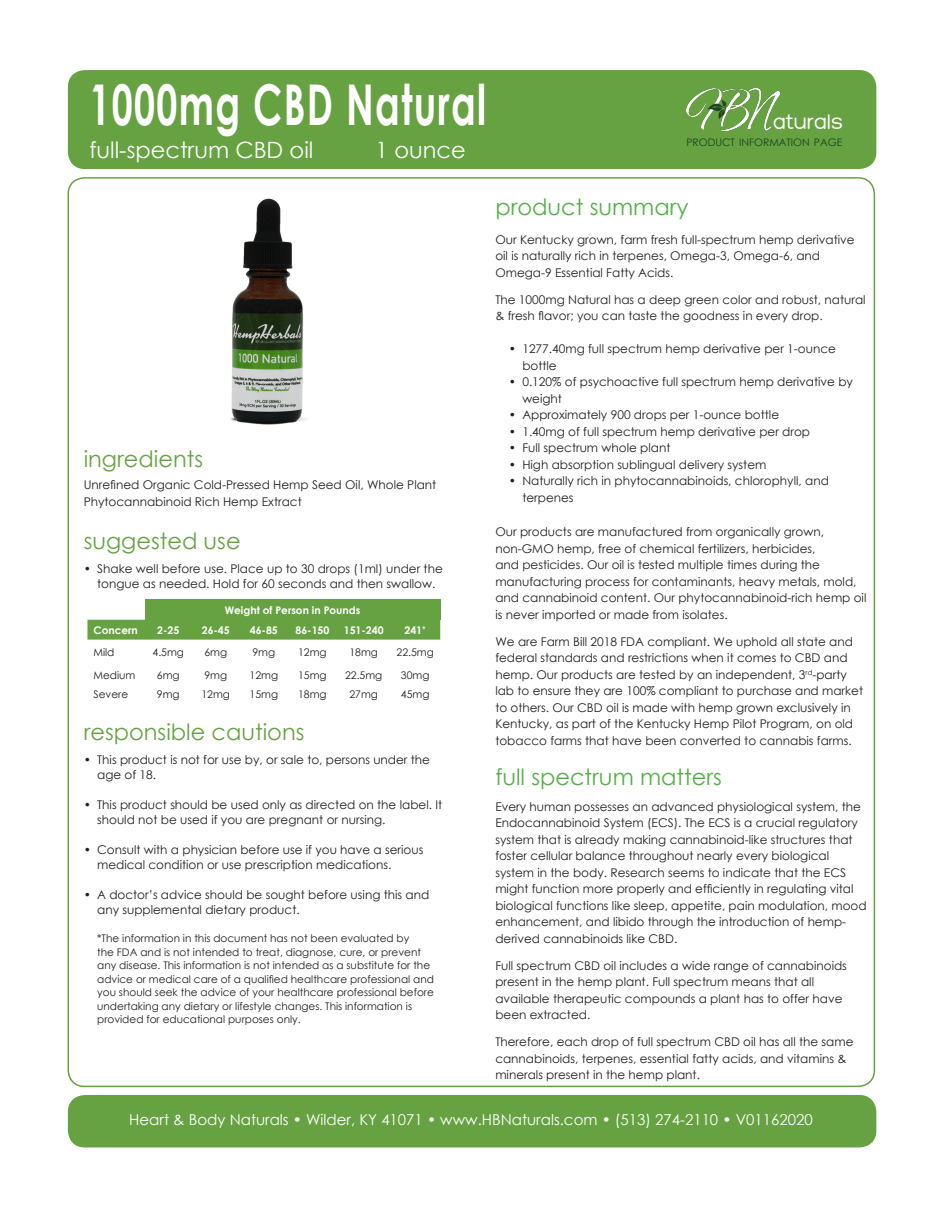
<style>
.page{position:relative;width:945px;height:1215px;background:#fff}
.page>*{position:absolute;margin:0;border:0;box-sizing:border-box;transform-origin:0 0}
.t1{font:700 56.25px "Century Gothic";letter-spacing:.035em;color:#fff;scale:.67 1}
.t2{font:22.5px "Century Gothic";color:#67a242}
.t3{font:22.5px "Century Gothic";color:#53b047}
.t4{font:22.5px "Century Gothic";color:#fff}
.t5{font:22.5px "Traffolight";color:#fff}
.t6{font:15px "Century Gothic";color:#fff}
.t7{font:12px/16.5px "Century Gothic";color:#1f2020}
.t8{font:10.5px/13.5px "Century Gothic";color:#1f2020}
.t9{font:700 10.5px "Century Gothic";color:#fff}
.t10{font:10.35px "Century Gothic";color:#17431f}
</style>
<div class="page">
<div style="left:69px;top:71px;width:807px;height:97px;background:#67a242;border-radius:16px"></div>
<div style="left:68px;top:70px;width:808px;height:99px;border:2px solid #67a242;border-radius:16px"></div>
<img style="left:687px;top:88px;width:93px;height:43px">
<div style="left:69px;top:1096px;width:807px;height:51px;background:#67a242;border-radius:16px"></div>
<div style="left:68px;top:1095px;width:808px;height:53px;border:2px solid #67a242;border-radius:16px"></div>
<img style="left:230px;top:198px;width:76px;height:227px">
<div style="left:145px;top:599px;width:295px;height:21px;background:#67a242"></div>
<div style="left:87px;top:620px;width:353px;height:20px;background:#67a242"></div>
<p class="t1" style="left:90px;top:61px;width:593px">1000mg CBD Natural</p>
<p class="t4" style="left:90px;top:134px;width:225px">full-spectrum CBD oil</p>
<p class="t4" style="left:376px;top:134px;width:92px">1 ounce</p>
<p class="t5" style="left:773px;top:113px;width:71px">aturals</p>
<p class="t10" style="left:686px;top:135px;width:157px">PRODUCT INFORMATION PAGE</p>
<p class="t2" style="left:84px;top:443px;width:121px">ingredients</p>
<p class="t7" style="left:84px;top:477px;width:354px">Unrefined Organic Cold-Pressed Hemp Seed Oil, Whole Plant<br>Phytocannabinoid Rich Hemp Extract</p>
<p class="t2" style="left:84px;top:526px;width:158px">suggested use</p>
<p class="t7" style="left:84px;top:561px;width:361px;line-height:15px;text-align:center">• Shake well before use. Place up to 30 drops (1ml) under the tongue as needed. Hold for 60 seconds and then swallow.</p>
<p class="t9" style="left:225px;top:602px;width:137px">Weight of Person in Pounds</p>
<p class="t9" style="left:93px;top:622px;width:46px">Concern</p>
<p class="t9" style="left:157px;top:622px;width:24px">2-25</p>
<p class="t9" style="left:202px;top:622px;width:29px">26-45</p>
<p class="t9" style="left:250px;top:622px;width:29px">46-85</p>
<p class="t9" style="left:296px;top:622px;width:35px">86-150</p>
<p class="t9" style="left:344px;top:622px;width:41px">151-240</p>
<p class="t9" style="left:405px;top:622px;width:23px">241<sup>+</sup></p>
<p class="t8" style="left:93px;top:645px;width:23px">Mild</p>
<p class="t8" style="left:153px;top:645px;width:33px">4.5mg</p>
<p class="t8" style="left:204px;top:645px;width:24px">6mg</p>
<p class="t8" style="left:252px;top:645px;width:24px">9mg</p>
<p class="t8" style="left:298px;top:645px;width:30px">12mg</p>
<p class="t8" style="left:349px;top:645px;width:30px">18mg</p>
<p class="t8" style="left:397px;top:645px;width:39px">22.5mg</p>
<p class="t8" style="left:93px;top:668px;width:44px">Medium</p>
<p class="t8" style="left:157px;top:668px;width:24px">6mg</p>
<p class="t8" style="left:204px;top:668px;width:24px">9mg</p>
<p class="t8" style="left:250px;top:668px;width:30px">12mg</p>
<p class="t8" style="left:298px;top:668px;width:30px">15mg</p>
<p class="t8" style="left:345px;top:668px;width:39px">22.5mg</p>
<p class="t8" style="left:401px;top:668px;width:30px">30mg</p>
<p class="t8" style="left:93px;top:688px;width:36px">Severe</p>
<p class="t8" style="left:157px;top:688px;width:24px">9mg</p>
<p class="t8" style="left:202px;top:688px;width:30px">12mg</p>
<p class="t8" style="left:250px;top:688px;width:30px">15mg</p>
<p class="t8" style="left:298px;top:688px;width:30px">18mg</p>
<p class="t8" style="left:349px;top:688px;width:30px">27mg</p>
<p class="t8" style="left:401px;top:688px;width:30px">45mg</p>
<p class="t2" style="left:84px;top:716px;width:222px">responsible cautions</p>
<p class="t7" style="left:97px;top:752px;width:334px;line-height:15px;text-indent:-14px">• This product is not for use by, or sale to, persons under the age of 18.</p>
<p class="t7" style="left:97px;top:797px;width:346px;line-height:15px;text-indent:-14px">• This product should be used only as directed on the label. It should not be used if you are pregnant or nursing.</p>
<p class="t7" style="left:97px;top:842px;width:328px;line-height:15px;text-indent:-14px">• Consult with a physician before use if you have a serious medical condition or use prescription medications.</p>
<p class="t7" style="left:97px;top:887px;width:334px;line-height:15px;text-indent:-14px">• A doctor’s advice should be sought before using this and any supplemental dietary product.</p>
<p class="t8" style="left:97px;top:932px;width:338px">*The information in this document has not been evaluated by<br>the FDA and is not intended to treat, diagnose, cure, or prevent any disease. This information is not intended as a substitute for the advice or medical care of a qualified healthcare professional and you should seek the advice of your healthcare professional before undertaking any dietary or lifestyle changes. This information is provided for educational purposes only.</p>
<p class="t3" style="left:495px;top:191px;width:195px">product summary</p>
<p class="t7" style="left:495px;top:231px;width:361px">Our Kentucky grown, farm fresh full-spectrum hemp derivative oil is naturally rich in terpenes, Omega-3, Omega-6, and<br>Omega-9 Essential Fatty Acids.</p>
<p class="t7" style="left:495px;top:291px;width:372px">The 1000mg Natural has a deep green color and robust, natural &amp; fresh flavor; you can taste the goodness in every drop.</p>
<p class="t7" style="left:522px;top:340px;width:315px;text-indent:-14px">• 1277.40mg full spectrum hemp derivative per 1-ounce bottle</p>
<p class="t7" style="left:522px;top:373px;width:332px;text-indent:-14px">• 0.120% of psychoactive full spectrum hemp derivative by weight</p>
<p class="t7" style="left:509px;top:406px;width:272px">• Approximately 900 drops per 1-ounce bottle</p>
<p class="t7" style="left:509px;top:423px;width:303px">• 1.40mg of full spectrum hemp derivative per drop</p>
<p class="t7" style="left:509px;top:439px;width:163px">• Full spectrum whole plant</p>
<p class="t7" style="left:509px;top:456px;width:259px">• High absorption sublingual delivery system</p>
<p class="t7" style="left:522px;top:472px;width:308px;text-indent:-14px">• Naturally rich in phytocannabinoids, chlorophyll, and terpenes</p>
<p class="t7" style="left:495px;top:523px;width:373px">Our products are manufactured from organically grown, non-GMO hemp, free of chemical fertilizers, herbicides,<br>and pesticides. Our oil is tested multiple times during the manufacturing process for contaminants, heavy metals, mold, and cannabinoid content. Our phytocannabinoid-rich hemp oil is never imported or made from isolates.</p>
<p class="t7" style="left:495px;top:633px;width:369px">We are Farm Bill 2018 FDA compliant. We uphold all state and federal standards and restrictions when it comes to CBD and hemp. Our products are tested by an independent, 3<sup>rd</sup>-party lab to ensure they are 100% compliant to purchase and market to others. Our CBD oil is made with hemp grown exclusively in Kentucky, as part of the Kentucky Hemp Pilot Program, on old tobacco farms that have been converted to cannabis farms.</p>
<p class="t3" style="left:495px;top:761px;width:228px">full spectrum matters</p>
<p class="t7" style="left:495px;top:798px;width:373px">Every human possesses an advanced physiological system, the Endocannabinoid System (ECS). The ECS is a crucial regulatory system that is already making cannabinoid-like structures that foster cellular balance throughout nearly every biological system in the body. Research seems to indicate that the ECS might function more properly and efficiently in regulating vital biological functions like sleep, appetite, pain modulation, mood enhancement, and libido through the introduction of hemp&shy;derived cannabinoids like CBD.</p>
<p class="t7" style="left:495px;top:957px;width:353px">Full spectrum CBD oil includes a wide range of cannabinoids present in the hemp plant. Full spectrum means that all available therapeutic compounds a plant has to offer have been extracted.</p>
<p class="t7" style="left:495px;top:1033px;width:360px">Therefore, each drop of full spectrum CBD oil has all the same cannabinoids, terpenes, essential fatty acids, and vitamins &amp; minerals present in the hemp plant.</p>
<p class="t6" style="left:129px;top:1109px;width:685px">Heart &amp; Body Naturals • Wilder, KY 41071 • www.HBNaturals.com • (513) 274-2110 • V01162020</p>
</div>
